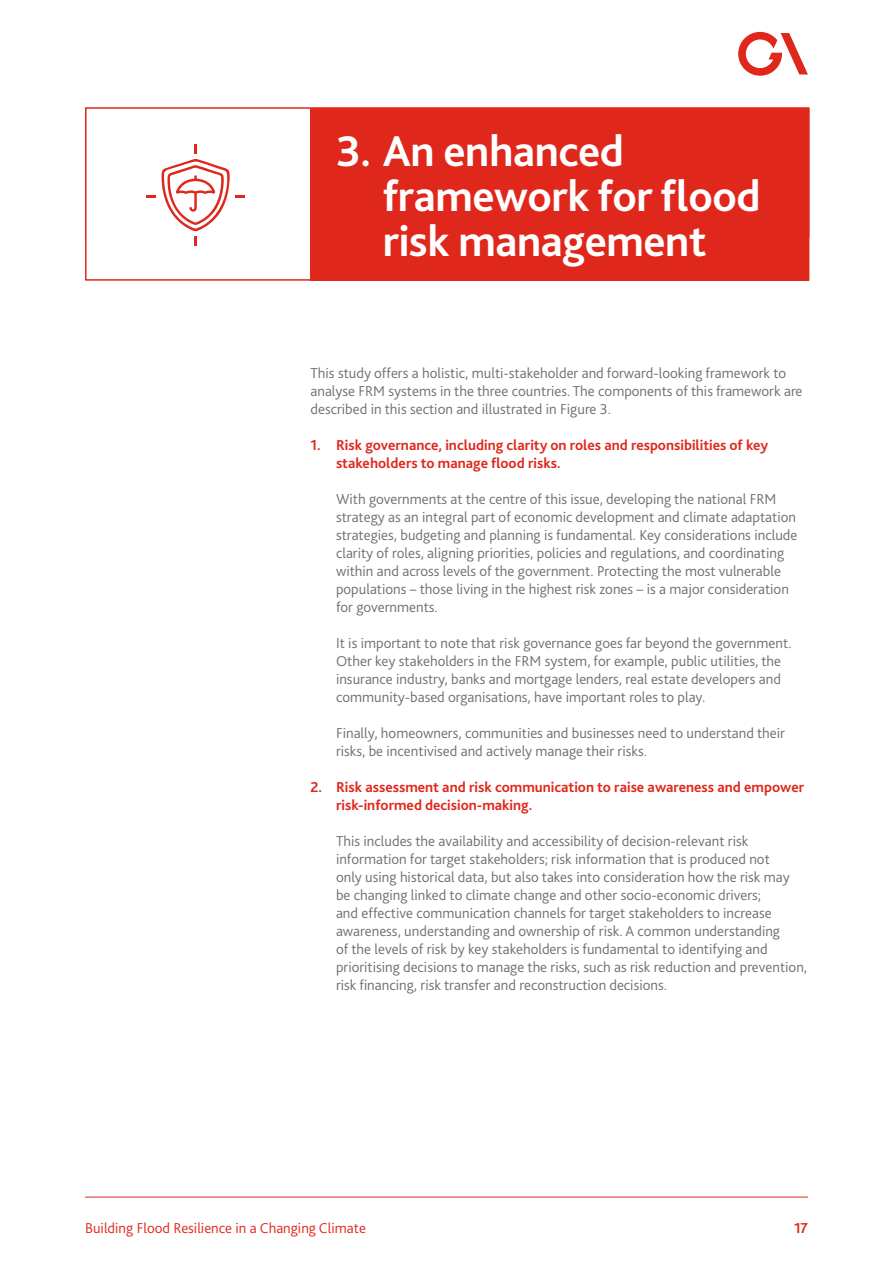
<style>
.page{position:relative;width:893px;height:1263px;background:#fff}
.page>*{position:absolute;margin:0;border:0;box-sizing:border-box;transform-origin:0 0}
.t1{font:700 45px/45px "Bliss 2";letter-spacing:-.01em;color:#fff}
.t2{font:300 15px/18px "Bliss 2";color:#6e6f72}
.t3{font:700 15px/18px "Bliss 2";color:#df271c}
.t4{font:300 15px "Bliss 2";color:#df271c}
</style>
<div class="page">
<hr style="left:85px;top:1197px;width:723px;height:1px;background:#df271c">
<svg style="left:738px;top:32px;width:70px;height:44px"></svg>
<div style="left:85px;top:107px;width:724px;height:174px;background:#fff;border:2px solid #df271c"></div>
<div style="left:310px;top:108px;width:499px;height:173px;background:#df271c"></div>
<svg style="left:147px;top:144px;width:98px;height:102px"></svg>
<h1 class="t1" style="left:383px;top:129px;width:379px;text-indent:-47px">3. An enhanced framework for flood risk management</h1>
<p class="t2" style="left:310px;top:364px;width:494px">This study offers a holistic, multi-stakeholder and forward-looking framework to analyse FRM systems in the three countries. The components of this framework are described in this section and illustrated in Figure 3.</p>
<p class="t3" style="left:336px;top:436px;width:434px;text-indent:-26px">1. Risk governance, including clarity on roles and responsibilities of key stakeholders to manage flood risks.</p>
<p class="t2" style="left:336px;top:490px;width:463px">With governments at the centre of this issue, developing the national FRM strategy as an integral part of economic development and climate adaptation strategies, budgeting and planning is fundamental. Key considerations include clarity of roles, aligning priorities, policies and regulations, and coordinating within and across levels of the government. Protecting the most vulnerable populations – those living in the highest risk zones – is a major consideration for governments.</p>
<p class="t2" style="left:336px;top:634px;width:457px">It is important to note that risk governance goes far beyond the government.<br>Other key stakeholders in the FRM system, for example, public utilities, the insurance industry, banks and mortgage lenders, real estate developers and community-based organisations, have important roles to play.</p>
<p class="t2" style="left:336px;top:724px;width:451px">Finally, homeowners, communities and businesses need to understand their risks, be incentivised and actively manage their risks.</p>
<p class="t3" style="left:336px;top:778px;width:470px;text-indent:-26px">2. Risk assessment and risk communication to raise awareness and empower risk-informed decision-making.</p>
<p class="t2" style="left:336px;top:832px;width:473px">This includes the availability and accessibility of decision-relevant risk information for target stakeholders; risk information that is produced not<br>only using historical data, but also takes into consideration how the risk may be changing linked to climate change and other socio-economic drivers;<br>and effective communication channels for target stakeholders to increase awareness, understanding and ownership of risk. A common understanding<br>of the levels of risk by key stakeholders is fundamental to identifying and prioritising decisions to manage the risks, such as risk reduction and prevention, risk financing, risk transfer and reconstruction decisions.</p>
<p class="t4" style="left:85px;top:1218px;width:282px">Building Flood Resilience in a Changing Climate</p>
<p class="t3" style="left:794px;top:1219px;width:15px">17</p>
</div>
